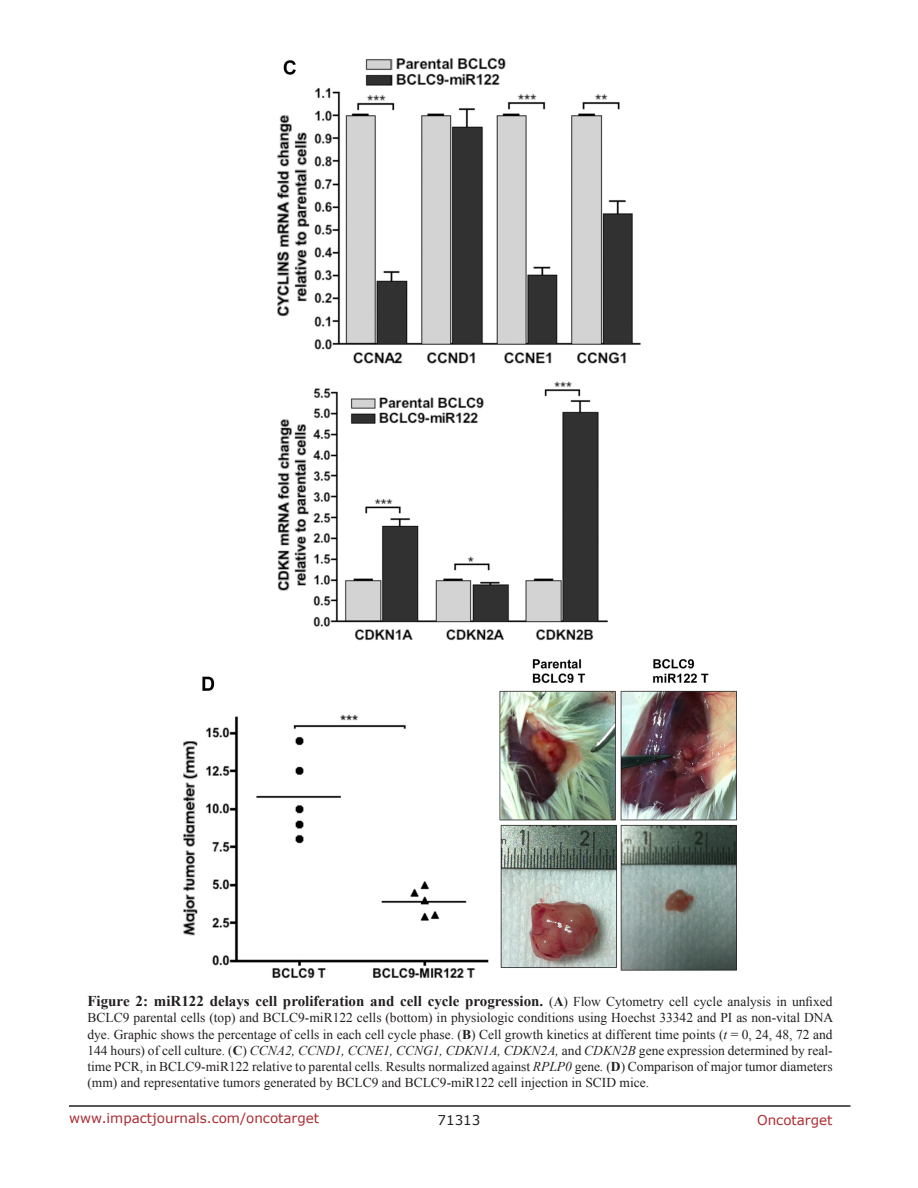
<style>
.page{position:relative;width:918px;height:1188px;background:#fff}
.page>*{position:absolute;margin:0;border:0;box-sizing:border-box;transform-origin:0 0}
.FigureText{font:700 15px "Times New Roman";color:#231f20}
.FigureText-2{font:13.5px/16.2px "Times New Roman";color:#231f20;text-align:justify}
.t1{font:13.5px "Verdana";color:#ac2b31}
.t2{font:13.5px "Verdana";color:#231f20}
.s1{font-weight:400;font-size:13.5px}
.s2{font-size:13.5px}
.s3{font-weight:700}
.s4{font-style:italic}
</style>
<div class="page">
<hr style="left:69px;top:1105px;width:781px;height:2px;background:#231f20">
<img style="left:278px;top:57px;width:362px;height:583px">
<img style="left:184px;top:659px;width:553px;height:319px">
<p class="FigureText" style="left:87px;top:991px;width:747px">Figure 2: miR122 delays cell proliferation and cell cycle progression. <span class="s1">(</span><span class="s2">A</span><span class="s1">) Flow Cytometry cell cycle analysis in unfixed</span></p>
<p class="FigureText-2" style="left:87px;top:1010px;width:747px">BCLC9 parental cells (top) and BCLC9-miR122 cells (bottom) in physiologic conditions using Hoechst 33342 and PI as non-vital DNA dye. Graphic shows the percentage of cells in each cell cycle phase. (<span class="s3">B</span>) Cell growth kinetics at different time points (<span class="s4">t</span> = 0, 24, 48, 72 and 144 hours) of cell culture. (<span class="s3">C</span>) <span class="s4">CCNA2, CCND1, CCNE1, CCNG1, CDKN1A, CDKN2A,</span> and <span class="s4">CDKN2B</span> gene expression determined by real&shy;time PCR, in BCLC9-miR122 relative to parental cells. Results normalized against <span class="s4">RPLP0</span> gene<span class="s4">.</span> (<span class="s3">D</span>) Comparison of major tumor diameters (mm) and representative tumors generated by BCLC9 and BCLC9-miR122 cell injection in SCID mice.</p>
<p class="t1" style="left:69px;top:1109px;width:252px">www.impactjournals.com/oncotarget</p>
<p class="t2" style="left:438px;top:1111px;width:44px">71313</p>
<p class="t1" style="left:757px;top:1111px;width:77px">Oncotarget</p>
</div>
